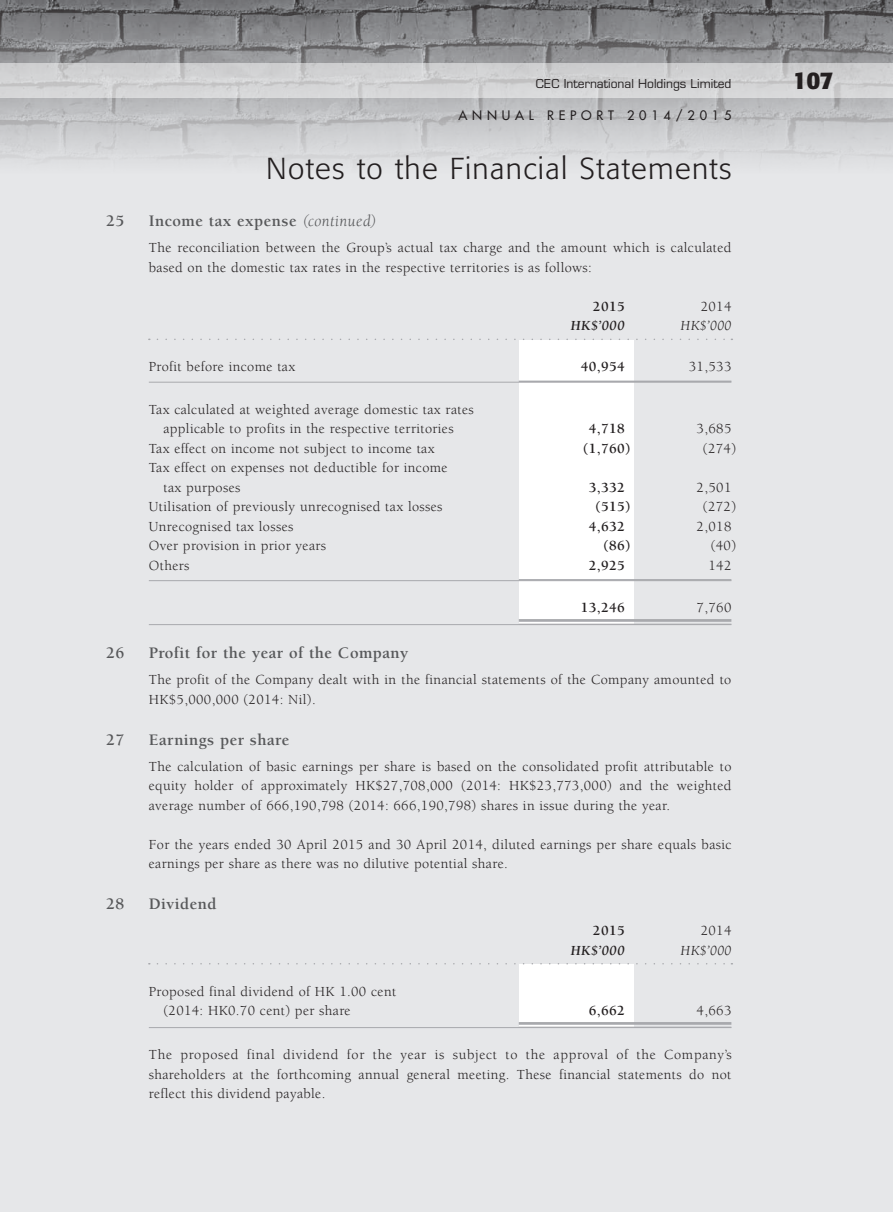
<style>
.page{position:relative;width:893px;height:1212px;background:#e6e7e9}
.page>*{position:absolute;margin:0;border:0;box-sizing:border-box;transform-origin:0 0}
.t1{font:300 30px "Formata";letter-spacing:.045em;color:#231f20}
.t2{font:700 24px "Formata";color:#231f20}
.t3{font:700 16.5px "Berkeley Std";letter-spacing:.025em;color:#57585a}
.t4{font:14.25px/19.5px "Berkeley Std";letter-spacing:.025em;color:#231f20}
.t5{font:700 14.25px "Berkeley Std";letter-spacing:.025em;color:#231f20}
.t6{font:italic 700 14.25px "Berkeley Std";letter-spacing:.025em;color:#231f20}
.t7{font:italic 14.25px "Berkeley Std";letter-spacing:.025em;color:#231f20}
.t8{font:500 12.75px "Futura Std";letter-spacing:.375em;color:#231f20}
.t9{font:12px "Eurostile LT Std";color:#231f20}
.s1{font-weight:400;font-style:italic}
</style>
<div class="page">
<img style="left:0;top:0;width:893px;height:165px">
<svg style="left:0;top:64px;width:893px;height:34px;fill:#d2d2d4"></svg>
<div style="left:519px;top:340px;width:115px;height:285px;background:#fff"></div>
<svg style="left:157px;top:339px;width:575px;height:1px"></svg>
<hr style="left:519px;top:381px;width:212px;height:1px;background:#a8a9ad">
<hr style="left:149px;top:382px;width:582px;height:1px;background:#a8a9ad">
<hr style="left:519px;top:579px;width:212px;height:2px;background:#a8a9ad">
<hr style="left:149px;top:580px;width:582px;height:1px;background:#a8a9ad">
<hr style="left:519px;top:619px;width:212px;height:3px;background:#a8a9ad">
<hr style="left:149px;top:624px;width:582px;height:1px;background:#a8a9ad">
<div style="left:519px;top:964px;width:115px;height:63px;background:#fff"></div>
<svg style="left:157px;top:963px;width:575px;height:1px"></svg>
<hr style="left:519px;top:1022px;width:212px;height:3px;background:#a8a9ad">
<hr style="left:149px;top:1027px;width:582px;height:1px;background:#a8a9ad">
<p class="t9" style="left:536px;top:77px;width:197px">CEC International Holdings Limited</p>
<p class="t8" style="left:459px;top:108px;width:274px">ANNUAL REPORT 2014/2015</p>
<h1 class="t1" style="left:266px;top:151px;width:467px">Notes to the Financial Statements</h1>
<p class="t3" style="left:106px;top:212px;width:20px">25</p>
<p class="t3" style="left:149px;top:212px;width:229px">Income tax expense <span class="s1">(continued)</span></p>
<p class="t4" style="left:149px;top:238px;width:584px">The reconciliation between the Group’s actual tax charge and the amount which is calculated based on the domestic tax rates in the respective territories is as follows:</p>
<p class="t5" style="left:593px;top:299px;width:33px">2015</p>
<p class="t4" style="left:701px;top:297px;width:32px">2014</p>
<p class="t6" style="left:571px;top:318px;width:55px">HK$’000</p>
<p class="t7" style="left:681px;top:318px;width:52px">HK$’000</p>
<p class="t4" style="left:149px;top:357px;width:148px">Profit before income tax</p>
<p class="t5" style="left:581px;top:359px;width:46px">40,954</p>
<p class="t4" style="left:689px;top:357px;width:44px">31,533</p>
<p class="t4" style="left:149px;top:400px;width:326px;text-align:center">Tax calculated at weighted average domestic tax rates applicable to profits in the respective territories</p>
<p class="t5" style="left:589px;top:421px;width:37px">4,718</p>
<p class="t4" style="left:697px;top:419px;width:36px">3,685</p>
<p class="t4" style="left:149px;top:439px;width:287px">Tax effect on income not subject to income tax</p>
<p class="t5" style="left:583px;top:441px;width:49px">(1,760)</p>
<p class="t4" style="left:703px;top:439px;width:35px">(274)</p>
<p class="t4" style="left:163px;top:458px;width:286px;text-indent:-15px">Tax effect on expenses not deductible for income tax purposes</p>
<p class="t5" style="left:589px;top:480px;width:37px">3,332</p>
<p class="t4" style="left:697px;top:478px;width:36px">2,501</p>
<p class="t4" style="left:149px;top:497px;width:295px">Utilisation of previously unrecognised tax losses</p>
<p class="t5" style="left:595px;top:499px;width:37px">(515)</p>
<p class="t4" style="left:703px;top:497px;width:35px">(272)</p>
<p class="t4" style="left:149px;top:517px;width:146px">Unrecognised tax losses</p>
<p class="t5" style="left:589px;top:519px;width:37px">4,632</p>
<p class="t4" style="left:697px;top:517px;width:36px">2,018</p>
<p class="t4" style="left:149px;top:536px;width:179px">Over provision in prior years</p>
<p class="t5" style="left:603px;top:538px;width:29px">(86)</p>
<p class="t4" style="left:711px;top:536px;width:27px">(40)</p>
<p class="t4" style="left:149px;top:556px;width:42px">Others</p>
<p class="t5" style="left:589px;top:558px;width:37px">2,925</p>
<p class="t4" style="left:708px;top:556px;width:24px">142</p>
<p class="t5" style="left:581px;top:600px;width:46px">13,246</p>
<p class="t4" style="left:697px;top:598px;width:36px">7,760</p>
<p class="t3" style="left:106px;top:644px;width:20px">26</p>
<p class="t3" style="left:149px;top:644px;width:261px">Profit for the year of the Company</p>
<p class="t4" style="left:149px;top:670px;width:584px">The profit of the Company dealt with in the financial statements of the Company amounted to<br>HK$5,000,000 (2014: Nil).</p>
<p class="t3" style="left:106px;top:731px;width:20px">27</p>
<p class="t3" style="left:149px;top:731px;width:142px">Earnings per share</p>
<p class="t4" style="left:149px;top:757px;width:584px;text-align:justify">The calculation of basic earnings per share is based on the consolidated profit attributable to equity holder of approximately HK$27,708,000 (2014: HK$23,773,000) and the weighted average number of 666,190,798 (2014: 666,190,798) shares in issue during the year.</p>
<p class="t4" style="left:149px;top:835px;width:584px">For the years ended 30 April 2015 and 30 April 2014, diluted earnings per share equals basic earnings per share as there was no dilutive potential share.</p>
<p class="t3" style="left:106px;top:895px;width:20px">28</p>
<p class="t3" style="left:149px;top:895px;width:69px">Dividend</p>
<p class="t5" style="left:593px;top:923px;width:33px">2015</p>
<p class="t4" style="left:701px;top:921px;width:32px">2014</p>
<p class="t6" style="left:571px;top:943px;width:55px">HK$’000</p>
<p class="t7" style="left:681px;top:943px;width:52px">HK$’000</p>
<p class="t4" style="left:163px;top:982px;width:234px;text-indent:-15px">Proposed final dividend of HK 1.00 cent (2014: HK0.70 cent) per share</p>
<p class="t5" style="left:589px;top:1003px;width:37px">6,662</p>
<p class="t4" style="left:697px;top:1001px;width:36px">4,663</p>
<p class="t4" style="left:149px;top:1045px;width:584px;text-align:justify">The proposed final dividend for the year is subject to the approval of the Company’s shareholders at the forthcoming annual general meeting. These financial statements do not reflect this dividend payable.</p>
<h2 class="t2" style="left:793px;top:66px;width:42px">107</h2>
</div>
